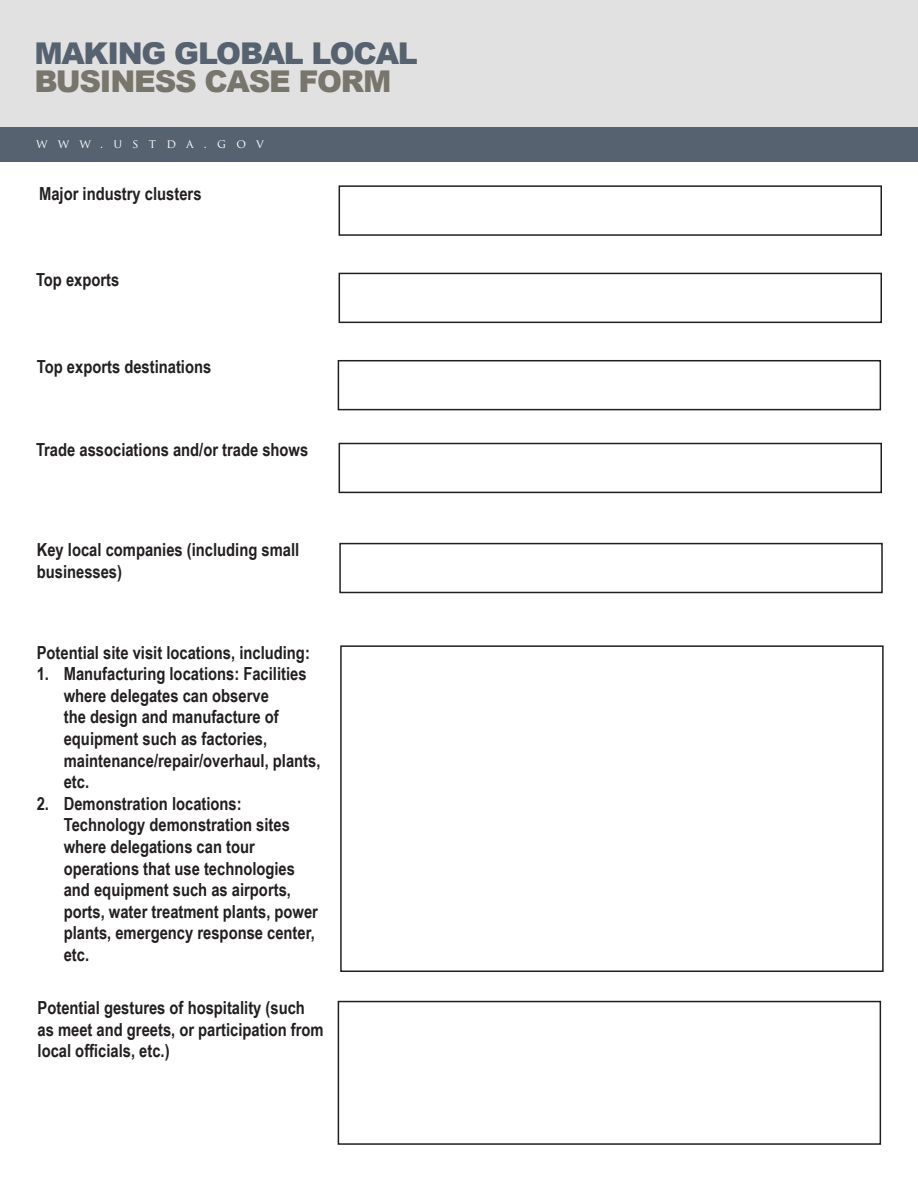
<style>
.page{position:relative;width:918px;height:1188px;background:#fff}
.page>*{position:absolute;margin:0;border:0;box-sizing:border-box;transform-origin:0 0}
.t1{font:900 30px "Arial";letter-spacing:-.04em;color:#56626f}
.t2{font:900 30px "Arial";letter-spacing:-.04em;color:#77756c}
.t3{font:700 18px/21.6px "Arial Narrow";color:#231f20}
.t4{font:12px "Trajan Pro";letter-spacing:.85em;color:#fff}
</style>
<div class="page">
<div style="left:1px;top:1px;width:917px;height:127px;background:#e1e1e1"></div>
<div style="left:1px;top:128px;width:917px;height:34px;background:#56626f"></div>
<div style="left:340px;top:645px;width:544px;height:327px;border:2px solid #231f20"></div>
<div style="left:339px;top:185px;width:543px;height:51px;border:2px solid #231f20"></div>
<div style="left:339px;top:273px;width:543px;height:50px;border:2px solid #231f20"></div>
<div style="left:338px;top:360px;width:543px;height:50px;border:2px solid #231f20"></div>
<div style="left:339px;top:443px;width:543px;height:50px;border:2px solid #231f20"></div>
<div style="left:339px;top:543px;width:544px;height:50px;border:2px solid #231f20"></div>
<div style="left:338px;top:1001px;width:543px;height:144px;border:2px solid #231f20"></div>
<h1 class="t1" style="left:34px;top:31px;width:385px">MAKING GLOBAL LOCAL</h1>
<h1 class="t2" style="left:34px;top:60px;width:359px">BUSINESS CASE FORM</h1>
<p class="t4" style="left:36px;top:136px;width:230px">WWW.USTDA.GOV</p>
<p class="t3" style="left:39px;top:182px;width:164px">Major industry clusters</p>
<p class="t3" style="left:36px;top:268px;width:85px">Top exports</p>
<p class="t3" style="left:37px;top:355px;width:176px">Top exports destinations</p>
<p class="t3" style="left:36px;top:438px;width:274px">Trade associations and/or trade shows</p>
<p class="t3" style="left:37px;top:538px;width:264px">Key local companies (including small businesses)</p>
<p class="t3" style="left:37px;top:640px;width:275px">Potential site visit locations, including:</p>
<p class="t3" style="left:64px;top:662px;width:258px;text-indent:-27px">1. Manufacturing locations: Facilities where delegates can observe<br>the design and manufacture of equipment such as factories, maintenance/repair/overhaul, plants, etc.</p>
<p class="t3" style="left:64px;top:792px;width:256px;text-indent:-27px">2. Demonstration locations:<br>Technology demonstration sites where delegations can tour operations that use technologies and equipment such as airports, ports, water treatment plants, power plants, emergency response center, etc.</p>
<p class="t3" style="left:38px;top:996px;width:288px">Potential gestures of hospitality (such as meet and greets, or participation from local officials, etc.)</p>
</div>
